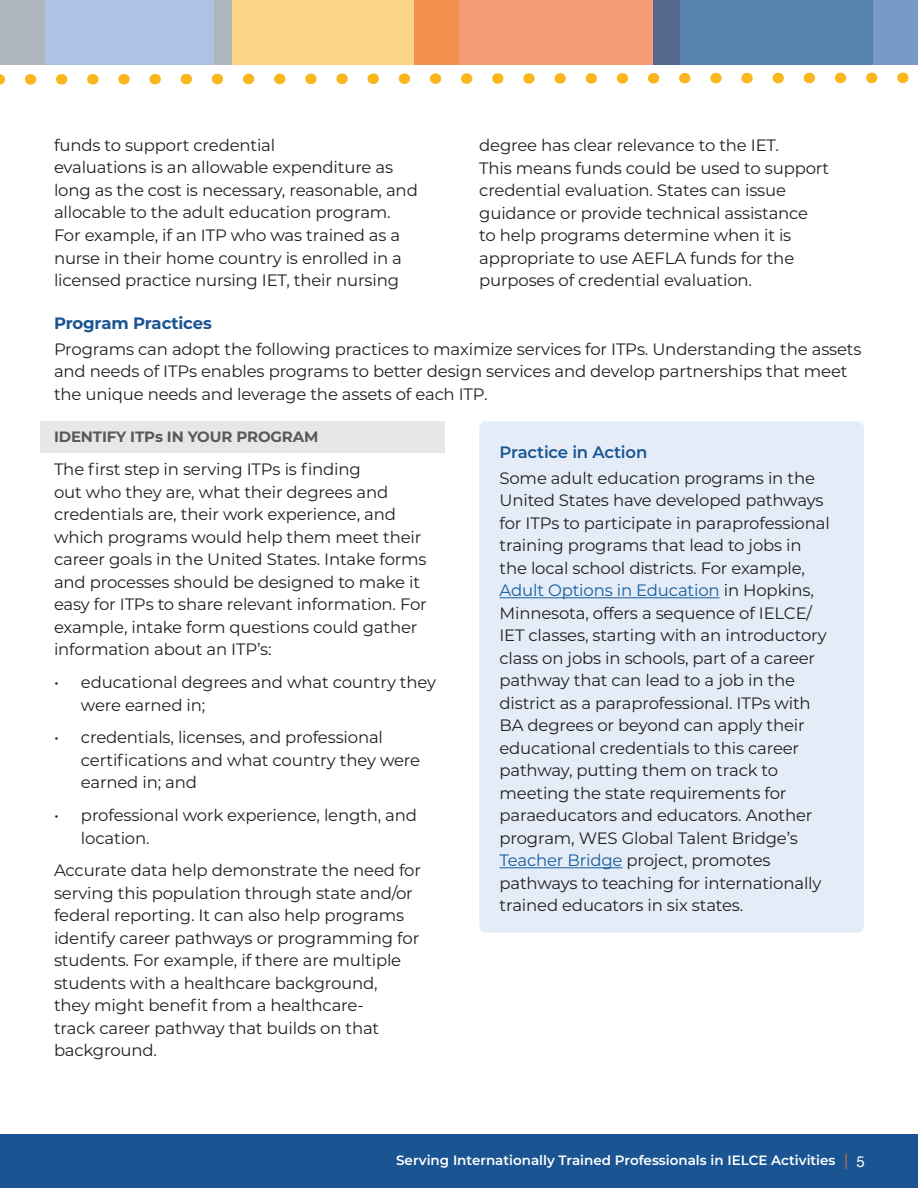
<style>
.page{position:relative;width:918px;height:1188px;background:#fff}
.page>*{position:absolute;margin:0;border:0;box-sizing:border-box;transform-origin:0 0}
.t1{font:16.5px/22.5px "Montserrat";letter-spacing:-.01em;color:#231f20}
.t2{font:700 16.5px "Montserrat";letter-spacing:-.01em;color:#1a5493}
.t3{font:600 16.5px "Montserrat";letter-spacing:-.01em;color:#1a5493}
.t4{font:700 15px "Montserrat";letter-spacing:-.01em;color:#59595c}
.t5{font:15px "Helvetica Neue";color:#fff}
.t6{font:600 13.5px "Montserrat";color:#fff}
.s1{color:#175d9e}
</style>
<div class="page">
<div style="left:214px;top:0;width:245px;height:64px;background:#fdd589"></div>
<svg style="left:414px;top:0;width:240px;height:64px;background:#f49a6d"></svg>
<svg style="left:654px;top:0;width:220px;height:64px;background:#567eab"></svg>
<svg style="left:0;top:72px;width:909px;height:13px"></svg>
<svg style="left:0;top:0;width:231px;height:64px;background:#adbed9"></svg>
<div style="left:874px;top:0;width:44px;height:64px;background:#789ac9"></div>
<div style="left:0;top:1134px;width:918px;height:54px;background:#1a5493"></div>
<svg style="left:846px;top:1154px;width:1px;height:15px"></svg>
<div style="left:40px;top:421px;width:406px;height:32px;background:#e7e7e7"></div>
<div style="left:479px;top:421px;width:385px;height:512px;background:#e4edf7;border-radius:7px"></div>
<hr style="left:500px;top:597px;width:220px;height:1px;background:#175d9e">
<hr style="left:500px;top:867px;width:122px;height:1px;background:#175d9e">
<p class="t1" style="left:54px;top:133px;width:365px">funds to support credential<br>evaluations is an allowable expenditure as long as the cost is necessary, reasonable, and allocable to the adult education program.<br>For example, if an ITP who was trained as a nurse in their home country is enrolled in a licensed practice nursing IET, their nursing</p>
<p class="t1" style="left:479px;top:133px;width:352px">degree has clear relevance to the IET.<br>This means funds could be used to support credential evaluation. States can issue guidance or provide technical assistance<br>to help programs determine when it is appropriate to use AEFLA funds for the purposes of credential evaluation.</p>
<h3 class="t2" style="left:54px;top:311px;width:159px">Program Practices</h3>
<p class="t1" style="left:54px;top:337px;width:809px">Programs can adopt the following practices to maximize services for ITPs. Understanding the assets and needs of ITPs enables programs to better design services and develop partnerships that meet the unique needs and leverage the assets of each ITP.</p>
<h4 class="t4" style="left:54px;top:426px;width:266px">IDENTIFY ITPs IN YOUR PROGRAM</h4>
<p class="t1" style="left:54px;top:458px;width:374px">The first step in serving ITPs is finding<br>out who they are, what their degrees and credentials are, their work experience, and which programs would help them meet their career goals in the United States. Intake forms and processes should be designed to make it easy for ITPs to share relevant information. For example, intake form questions could gather information about an ITP’s:</p>
<p class="t1" style="left:81px;top:670px;width:357px;text-indent:-27px">• educational degrees and what country they were earned in;</p>
<p class="t1" style="left:81px;top:726px;width:341px;text-indent:-27px">• credentials, licenses, and professional certifications and what country they were earned in; and</p>
<p class="t1" style="left:81px;top:803px;width:338px;text-indent:-27px">• professional work experience, length, and location.</p>
<p class="t1" style="left:54px;top:859px;width:369px">Accurate data help demonstrate the need for serving this population through state and/or federal reporting. It can also help programs identify career pathways or programming for students. For example, if there are multiple students with a healthcare background,<br>they might benefit from a healthcare-<br>track career pathway that builds on that background.</p>
<h5 class="t3" style="left:500px;top:440px;width:149px">Practice in Action</h5>
<p class="t1" style="left:500px;top:466px;width:332px">Some adult education programs in the United States have developed pathways for ITPs to participate in paraprofessional training programs that lead to jobs in the local school districts. For example, <span class="s1">Adult Options in Education</span> in Hopkins, Minnesota, offers a sequence of IELCE/ IET classes, starting with an introductory class on jobs in schools, part of a career pathway that can lead to a job in the district as a paraprofessional. ITPs with BA degrees or beyond can apply their educational credentials to this career pathway, putting them on track to meeting the state requirements for paraeducators and educators. Another program, WES Global Talent Bridge’s <span class="s1">Teacher Bridge</span> project, promotes pathways to teaching for internationally trained educators in six states.</p>
<p class="t6" style="left:396px;top:1151px;width:441px">Serving Internationally Trained Professionals in IELCE Activities</p>
<p class="t5" style="left:857px;top:1151px;width:10px">5</p>
</div>
